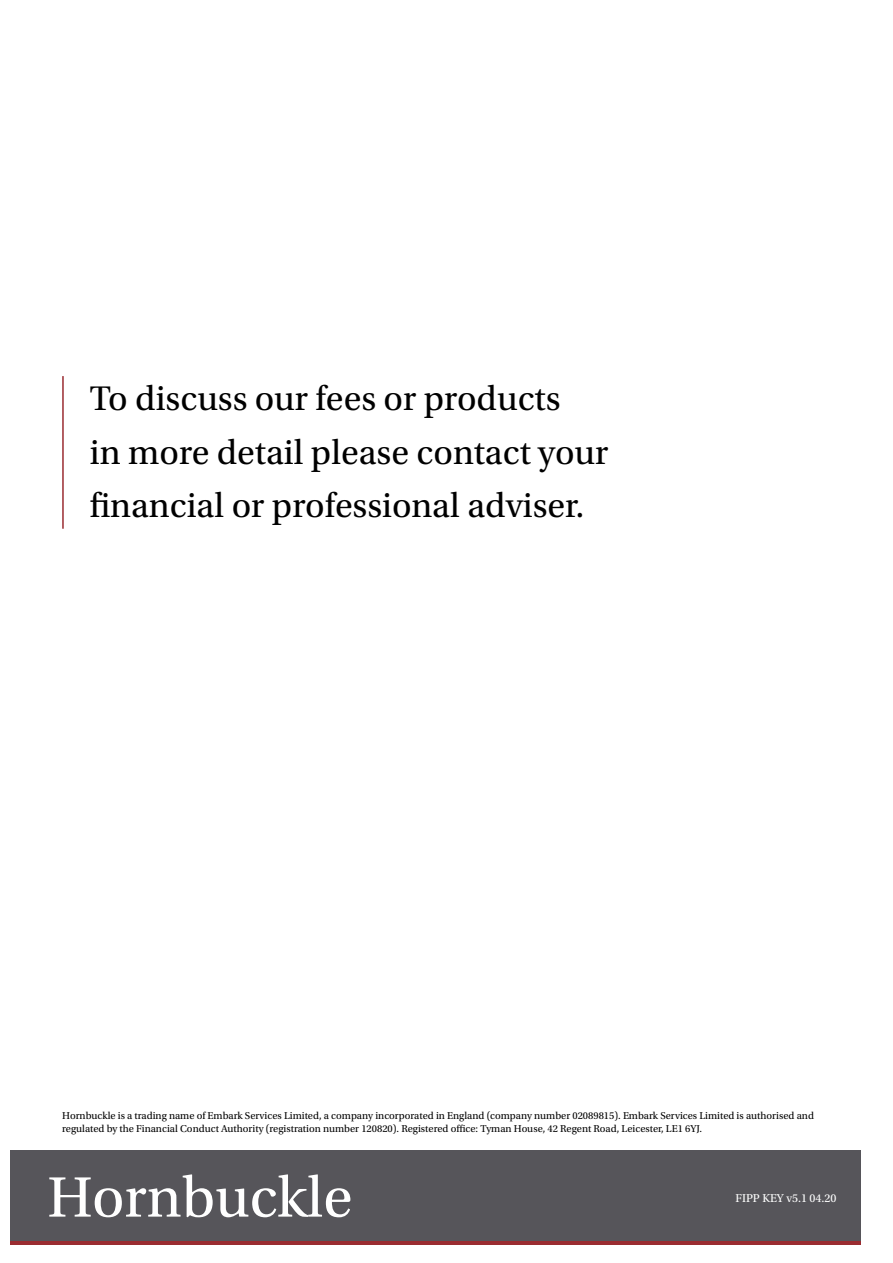
<style>
.page{position:relative;width:893px;height:1263px;background:#fff}
.page>*{position:absolute;margin:0;border:0;box-sizing:border-box;transform-origin:0 0}
.t1{font:60px "Utopia Std";color:#fff}
.t2{font:36px/53.6px "Utopia Std";color:#000}
.t3{font:12px "Utopia Std";color:#fff}
.t4{font:10.5px/12.6px "Utopia Std";color:#000}
.t5{font:10.5px "Utopia Std";color:#fff}
</style>
<div class="page">
<div style="left:10px;top:1150px;width:851px;height:94px;background:#9a2c31"></div>
<div style="left:10px;top:1150px;width:851px;height:91px;background:#56555a"></div>
<hr style="left:62px;top:376px;width:2px;height:153px;background:#9a2c31">
<h2 class="t2" style="left:90px;top:372px;width:520px">To discuss our fees or products<br>in more detail please contact your financial or professional adviser.</h2>
<p class="t4" style="left:62px;top:1109px;width:753px">Hornbuckle is a trading name of Embark Services Limited, a company incorporated in England (company number 02089815). Embark Services Limited is authorised and regulated by the Financial Conduct Authority (registration number 120820). Registered office: Tyman House, 42 Regent Road, Leicester, LE1 6YJ.</p>
<h1 class="t1" style="left:47px;top:1165px;width:307px">Hornbuckle</h1>
<p class="t5" style="left:750px;top:1189px;width:74px">DD 0001 OCT14</p>
<p class="t3" style="left:735px;top:1192px;width:103px">FIPP KEY v5.1 04.20</p>
</div>
